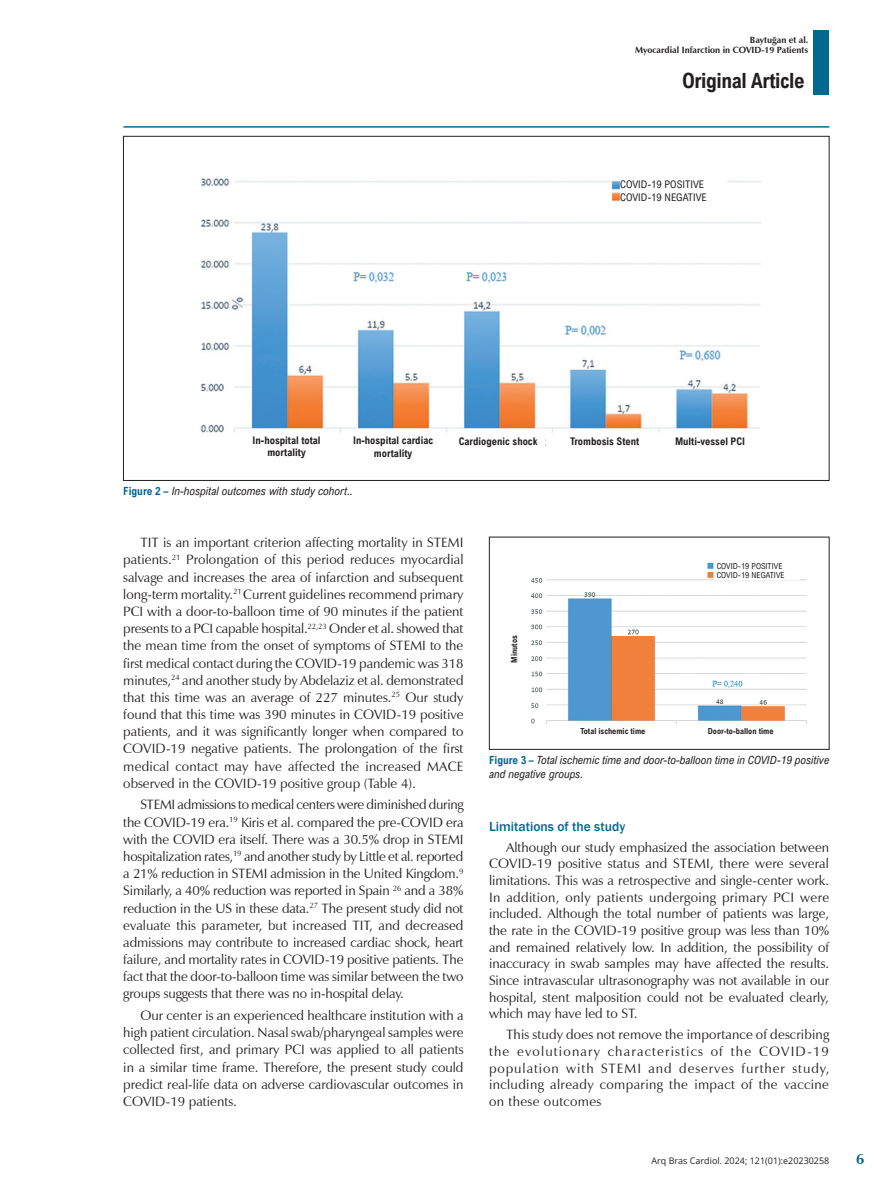
<style>
.page{position:relative;width:893px;height:1191px;background:#fff}
.page>*{position:absolute;margin:0;border:0;box-sizing:border-box;transform-origin:0 0}
.t1{font:700 21px "Arial Nova Cond";letter-spacing:-.02em;color:#231f20}
.t2{font:700 15px "Zapf Humanist 601 BT";color:#006991}
._01-TEXTO_BASICO{font:13.5px/17.2px "Zapf Humanist 601 BT";color:#231f20;text-align:justify}
._03_-_SUBTITULO_PRINCIPAL_MATERIA{font:500 13.5px "Franklin Gothic";color:#006991}
._05_LEGENDA_TABELA{font:italic 11.25px/13.5px "Arial Nova Cond";color:#231f20}
.t3{font:700 10.5px/12.6px "Arial Nova Cond";color:#231f20;text-align:center}
.t4{font:10.5px "Arial Nova Cond";color:#231f20}
.t5{font:700 9px/10.8px "Zapf Humanist 601 BT";color:#231f20;text-align:right}
.t6{font:9px "Open Sans";color:#231f20}
.t7{font:700 8.25px "Arial Nova Cond";color:#231f20}
.t8{font:8.25px "Arial Nova Cond";color:#231f20}
.s1{font-weight:700;font-style:normal;color:#006991}
</style>
<div class="page">
<hr style="left:123px;top:126px;width:706px;height:2px;background:#006991">
<div style="left:813px;top:30px;width:16px;height:64px;background:#006991"></div>
<img style="left:200px;top:178px;width:562px;height:268px">
<div style="left:620px;top:176px;width:107px;height:29px;background:#fff"></div>
<div style="left:663px;top:432px;width:94px;height:17px;background:#fff"></div>
<div style="left:558px;top:432px;width:93px;height:17px;background:#fff"></div>
<div style="left:451px;top:432px;width:94px;height:17px;background:#fff"></div>
<div style="left:345px;top:429px;width:96px;height:35px;background:#fff"></div>
<div style="left:238px;top:429px;width:97px;height:34px;background:#fff"></div>
<img style="left:531px;top:562px;width:276px;height:162px">
<div style="left:714px;top:561px;width:86px;height:18px;background:#fff"></div>
<div style="left:698px;top:723px;width:85px;height:14px;background:#fff"></div>
<div style="left:569px;top:723px;width:86px;height:14px;background:#fff"></div>
<p class="t5" style="left:635px;top:34px;width:175px">Baytuğan et al.<br>Myocardial Infarction in COVID-19 Patients</p>
<h1 class="t1" style="left:682px;top:67px;width:124px">Original Article</h1>
<p class="t4" style="left:620px;top:178px;width:85px">COVID-19 POSITIVE</p>
<p class="t4" style="left:620px;top:191px;width:88px">COVID-19 NEGATIVE</p>
<p class="t3" style="left:253px;top:433px;width:70px">In-hospital total mortality</p>
<p class="t3" style="left:353px;top:434px;width:82px">In-hospital cardiac</p>
<p class="t3" style="left:459px;top:434px;width:80px">Cardiogenic shock</p>
<p class="t3" style="left:570px;top:434px;width:71px">Trombosis Stent</p>
<p class="t3" style="left:675px;top:434px;width:72px">Multi-vessel PCI</p>
<p class="t3" style="left:374px;top:446px;width:40px">mortality</p>
<p class="_05_LEGENDA_TABELA" style="left:123px;top:484px;width:231px"><span class="s1">Figure 2 –</span> In-hospital outcomes with study cohort..</p>
<p class="_01-TEXTO_BASICO" style="left:123px;top:534px;width:342px;text-indent:17px">TIT is an important criterion affecting mortality in STEMI patients.<sup>21</sup> Prolongation of this period reduces myocardial salvage and increases the area of infarction and subsequent long-term mortality.<sup>21</sup> Current guidelines recommend primary PCI with a door-to-balloon time of 90 minutes if the patient presents to a PCI capable hospital.<sup>22,23</sup> Onder et al. showed that the mean time from the onset of symptoms of STEMI to the first medical contact during the COVID-19 pandemic was 318 minutes,<sup>24</sup> and another study by Abdelaziz et al. demonstrated that this time was an average of 227 minutes.<sup>25</sup> Our study found that this time was 390 minutes in COVID-19 positive patients, and it was significantly longer when compared to COVID-19 negative patients. The prolongation of the first medical contact may have affected the increased MACE observed in the COVID-19 positive group (Table 4).</p>
<p class="_01-TEXTO_BASICO" style="left:123px;top:796px;width:342px;text-indent:17px">STEMI admissions to medical centers were diminished during the COVID-19 era.<sup>19</sup> Kiris et al. compared the pre-COVID era with the COVID era itself. There was a 30.5% drop in STEMI hospitalization rates,<sup>19</sup> and another study by Little et al. reported a 21% reduction in STEMI admission in the United Kingdom.<sup>9<br></sup>Similarly, a 40% reduction was reported in Spain <sup>26</sup> and a 38% reduction in the US in these data.<sup>27</sup> The present study did not evaluate this parameter, but increased TIT, and decreased admissions may contribute to increased cardiac shock, heart failure, and mortality rates in COVID-19 positive patients. The fact that the door-to-balloon time was similar between the two groups suggests that there was no in-hospital delay.</p>
<p class="_01-TEXTO_BASICO" style="left:123px;top:1006px;width:342px;text-indent:17px">Our center is an experienced healthcare institution with a high patient circulation. Nasal swab/pharyngeal samples were collected first, and primary PCI was applied to all patients in a similar time frame. Therefore, the present study could predict real-life data on adverse cardiovascular outcomes in COVID-19 patients.</p>
<p class="t7" style="left:509px;top:663px;width:29px;rotate:-90deg">Minutos</p>
<p class="t8" style="left:717px;top:560px;width:67px">COVID-19 POSITIVE</p>
<p class="t8" style="left:717px;top:569px;width:70px">COVID-19 NEGATIVE</p>
<p class="t7" style="left:580px;top:725px;width:66px">Total ischemic time</p>
<p class="t7" style="left:708px;top:725px;width:67px">Door-to-ballon time</p>
<p class="_05_LEGENDA_TABELA" style="left:489px;top:753px;width:342px"><span class="s1">Figure 3 –</span> Total ischemic time and door-to-balloon time in COVID-19 positive and negative groups.</p>
<p class="_03_-_SUBTITULO_PRINCIPAL_MATERIA" style="left:489px;top:818px;width:138px">Limitations of the study</p>
<p class="_01-TEXTO_BASICO" style="left:489px;top:839px;width:342px;line-height:16.6px;text-indent:17px">Although our study emphasized the association between COVID-19 positive status and STEMI, there were several limitations. This was a retrospective and single-center work.<br>In addition, only patients undergoing primary PCI were included. Although the total number of patients was large, the rate in the COVID-19 positive group was less than 10% and remained relatively low. In addition, the possibility of inaccuracy in swab samples may have affected the results.<br>Since intravascular ultrasonography was not available in our hospital, stent malposition could not be evaluated clearly, which may have led to ST.</p>
<p class="_01-TEXTO_BASICO" style="left:489px;top:1026px;width:342px;line-height:16.6px;text-indent:17px">This study does not remove the importance of describing the evolutionary characteristics of the COVID-19 population with STEMI and deserves further study, including already comparing the impact of the vaccine on these outcomes</p>
<p class="t6" style="left:652px;top:1154px;width:179px">Arq Bras Cardiol. 2024; 121(01):e20230258</p>
<p class="t2" style="left:856px;top:1149px;width:10px">6</p>
</div>
